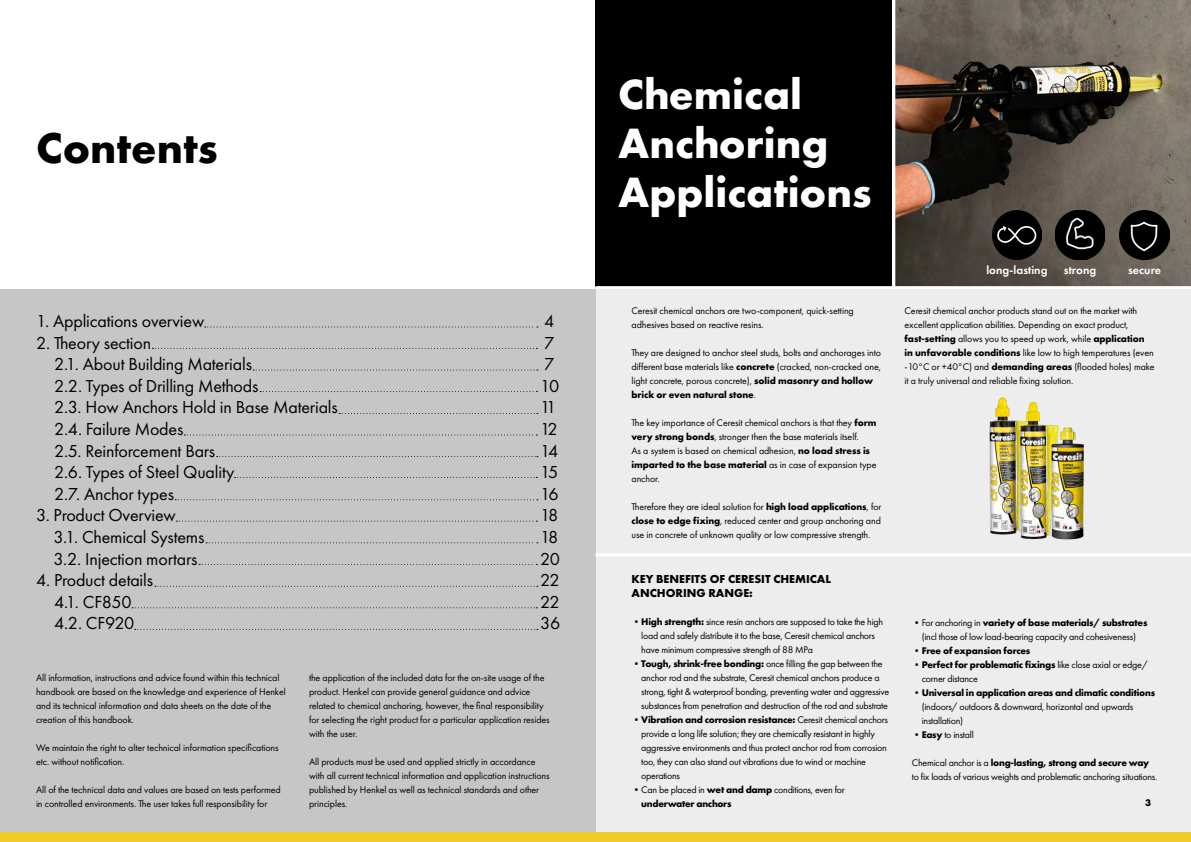
<style>
.page{position:relative;width:1191px;height:842px;background:#fff}
.page>*{position:absolute;margin:0;border:0;box-sizing:border-box;transform-origin:0 0}
.t1{font:700 45px "Futura PT";color:#000}
.t2{font:700 44px/49px "Futura PT";color:#fff}
.t3{font:18px "Futura PT";letter-spacing:-.01em;color:#000}
.t4{font:700 12px/14.4px "Futura PT";color:#000}
.t5{font:600 12px "Futura PT";color:#fff}
.t6{font:10px/14px "Futura PT";letter-spacing:-.01em;color:#000}
.t7{font:700 10px "Futura PT";letter-spacing:-.025em;color:#000}
.s1{font-weight:700}
</style>
<div class="page">
<img style="left:895px;top:0;width:296px;height:286px">
<div style="left:595px;top:0;width:297px;height:288px;background:#000"></div>
<div style="left:595px;top:288px;width:596px;height:554px;background:#ededed"></div>
<div style="left:0;top:289px;width:595px;height:553px;background:#c6c6c6"></div>
<hr style="left:595px;top:286px;width:596px;height:3px;background:#fff">
<svg style="left:205px;top:326px;width:333px;height:1px"></svg>
<svg style="left:175px;top:499px;width:363px;height:1px"></svg>
<svg style="left:339px;top:413px;width:199px;height:1px"></svg>
<svg style="left:155px;top:586px;width:383px;height:1px"></svg>
<svg style="left:253px;top:369px;width:285px;height:1px"></svg>
<svg style="left:206px;top:542px;width:332px;height:1px"></svg>
<svg style="left:217px;top:456px;width:321px;height:1px"></svg>
<svg style="left:135px;top:629px;width:403px;height:1px"></svg>
<svg style="left:152px;top:348px;width:385px;height:1px"></svg>
<svg style="left:176px;top:521px;width:361px;height:1px"></svg>
<svg style="left:184px;top:434px;width:353px;height:1px"></svg>
<svg style="left:132px;top:607px;width:405px;height:1px"></svg>
<svg style="left:260px;top:391px;width:277px;height:1px"></svg>
<svg style="left:199px;top:564px;width:338px;height:1px"></svg>
<svg style="left:235px;top:477px;width:302px;height:1px"></svg>
<hr style="left:595px;top:553px;width:596px;height:3px;background:#fff">
<img style="left:989px;top:400px;width:70px;height:140px">
<img style="left:1049px;top:427px;width:35px;height:113px">
<img style="left:992px;top:210px;width:49px;height:50px">
<img style="left:1119px;top:210px;width:50px;height:50px">
<img style="left:1055px;top:210px;width:49px;height:50px">
<div style="left:0;top:833px;width:1191px;height:9px;background:#f1cd27"></div>
<h1 class="t1" style="left:36px;top:119px;width:183px">Contents</h1>
<h3 class="t3" style="left:36px;top:310px;width:170px">1. Applications overview</h3>
<h3 class="t3" style="left:544px;top:310px;width:12px">4</h3>
<h3 class="t3" style="left:36px;top:332px;width:117px">2. Theory section</h3>
<h3 class="t3" style="left:544px;top:332px;width:12px">7</h3>
<h3 class="t3" style="left:54px;top:354px;width:199px">2.1. About Building Materials</h3>
<h3 class="t3" style="left:544px;top:354px;width:12px">7</h3>
<h3 class="t3" style="left:54px;top:375px;width:206px">2.2. Types of Drilling Methods</h3>
<h3 class="t3" style="left:540px;top:375px;width:21px">10</h3>
<h3 class="t3" style="left:54px;top:397px;width:285px">2.3. How Anchors Hold in Base Materials</h3>
<h3 class="t3" style="left:540px;top:397px;width:18px">11</h3>
<h3 class="t3" style="left:54px;top:418px;width:131px">2.4. Failure Modes</h3>
<h3 class="t3" style="left:540px;top:418px;width:19px">12</h3>
<h3 class="t3" style="left:54px;top:440px;width:163px">2.5. Reinforcement Bars</h3>
<h3 class="t3" style="left:540px;top:440px;width:20px">14</h3>
<h3 class="t3" style="left:54px;top:462px;width:182px">2.6. Types of Steel Quality</h3>
<h3 class="t3" style="left:540px;top:462px;width:20px">15</h3>
<h3 class="t3" style="left:54px;top:483px;width:121px">2.7. Anchor types</h3>
<h3 class="t3" style="left:540px;top:483px;width:20px">16</h3>
<h3 class="t3" style="left:36px;top:505px;width:141px">3. Product Overview</h3>
<h3 class="t3" style="left:540px;top:505px;width:20px">18</h3>
<h3 class="t3" style="left:54px;top:526px;width:152px">3.1. Chemical Systems</h3>
<h3 class="t3" style="left:540px;top:526px;width:20px">18</h3>
<h3 class="t3" style="left:54px;top:548px;width:145px">3.2. Injection mortars</h3>
<h3 class="t3" style="left:540px;top:548px;width:21px">20</h3>
<h3 class="t3" style="left:36px;top:570px;width:119px">4. Product details</h3>
<h3 class="t3" style="left:540px;top:570px;width:21px">22</h3>
<h3 class="t3" style="left:54px;top:591px;width:79px">4.1. CF850</h3>
<h3 class="t3" style="left:540px;top:591px;width:21px">22</h3>
<h3 class="t3" style="left:54px;top:613px;width:82px">4.2. CF920</h3>
<h3 class="t3" style="left:540px;top:613px;width:22px">36</h3>
<p class="t6" style="left:36px;top:671px;width:251px">All information, instructions and advice found within this technical handbook are based on the knowledge and experience of Henkel and its technical information and data sheets on the date of the creation of this handbook.</p>
<p class="t6" style="left:36px;top:741px;width:244px">We maintain the right to alter technical information specifications etc. without notification.</p>
<p class="t6" style="left:36px;top:783px;width:246px">All of the technical data and values are based on tests performed in controlled environments. The user takes full responsibility for</p>
<p class="t6" style="left:309px;top:671px;width:242px">the application of the included data for the on-site usage of the product. Henkel can provide general guidance and advice related to chemical anchoring, however, the final responsibility for selecting the right product for a particular application resides with the user.</p>
<p class="t6" style="left:309px;top:755px;width:242px">All products must be used and applied strictly in accordance with all current technical information and application instructions published by Henkel as well as technical standards and other principles.</p>
<h2 class="t2" style="left:618px;top:69px;width:255px">Chemical<br>Anchoring<br>Applications</h2>
<p class="t6" style="left:631px;top:303px;width:224px">Ceresit chemical anchors are two-component, quick-setting adhesives based on reactive resins.</p>
<p class="t6" style="left:631px;top:345px;width:251px">They are designed to anchor steel studs, bolts and anchorages into different base materials like <span class="s1">concrete</span> (cracked, non-cracked one, light concrete, porous concrete), <span class="s1">solid masonry and hollow brick or even natural stone</span>.</p>
<p class="t6" style="left:631px;top:415px;width:246px">The key importance of Ceresit chemical anchors is that they <span class="s1">form very strong bonds</span>, stronger then the base materials itself.<br>As a system is based on chemical adhesion, <span class="s1">no load stress is imparted to the base material</span> as in case of expansion type anchor.</p>
<p class="t6" style="left:631px;top:499px;width:251px;text-align:justify">Therefore they are ideal solution for <span class="s1">high load applications</span>, for <span class="s1">close to edge fixing</span>, reduced center and group anchoring and use in concrete of unknown quality or low compressive strength.</p>
<p class="t4" style="left:631px;top:571px;width:201px">KEY BENEFITS OF CERESIT CHEMICAL<br>ANCHORING RANGE:</p>
<p class="t6" style="left:641px;top:615px;width:243px;text-indent:-10px"><span class="s1">•High strength:</span> since resin anchors are supposed to take the high load and safely distribute it to the base, Ceresit chemical anchors have minimum compressive strength of 88 MPa</p>
<p class="t6" style="left:641px;top:657px;width:249px;text-indent:-10px"><span class="s1">•Tough, shrink-free bonding:</span> once filling the gap between the anchor rod and the substrate, Ceresit chemical anchors produce a strong, tight &amp; waterproof bonding, preventing water and aggressive substances from penetration and destruction of the rod and substrate</p>
<p class="t6" style="left:641px;top:713px;width:248px;text-indent:-10px"><span class="s1">•Vibration and corrosion resistance:</span> Ceresit chemical anchors provide a long life solution; they are chemically resistant in highly aggressive environments and thus protect anchor rod from corrosion too, they can also stand out vibrations due to wind or machine operations</p>
<p class="t6" style="left:641px;top:783px;width:205px;text-indent:-10px">•Can be placed in <span class="s1">wet and damp</span> conditions, even for <span class="s1">underwater anchors</span></p>
<p class="t5" style="left:986px;top:262px;width:63px">long-lasting</p>
<p class="t5" style="left:1064px;top:262px;width:34px">strong</p>
<p class="t5" style="left:1128px;top:263px;width:34px">secure</p>
<p class="t6" style="left:904px;top:303px;width:252px">Ceresit chemical anchor products stand out on the market with excellent application abilities. Depending on exact product, <span class="s1">fast-setting</span> allows you to speed up work, while <span class="s1">application in unfavorable conditions</span> like low to high temperatures (even -10°C or +40°C) and <span class="s1">demanding areas</span> (flooded holes) make it a truly universal and reliable fixing solution.</p>
<p class="t6" style="left:912px;top:616px;width:237px;text-align:center">•For anchoring in <span class="s1">variety of base materials/ substrates </span>(incl those of low load-bearing capacity and cohesiveness)</p>
<p class="t7" style="left:912px;top:644px;width:120px">•Free of expansion forces</p>
<p class="t6" style="left:921px;top:658px;width:227px;text-indent:-10px"><span class="s1">•Perfect for problematic fixings</span> like close axial or edge/ corner distance</p>
<p class="t7" style="left:912px;top:686px;width:245px">•Universal in application areas and climatic conditions</p>
<p class="t6" style="left:921px;top:700px;width:213px">(indoors/ outdoors &amp; downward, horizontal and upwards installation)</p>
<p class="t6" style="left:912px;top:728px;width:63px"><span class="s1">•Easy</span> to install</p>
<p class="t6" style="left:912px;top:756px;width:247px">Chemical anchor is a <span class="s1">long-lasting, strong and secure way </span>to fix loads of various weights and problematic anchoring situations.</p>
<p class="t7" style="left:1145px;top:796px;width:7px">3</p>
</div>
